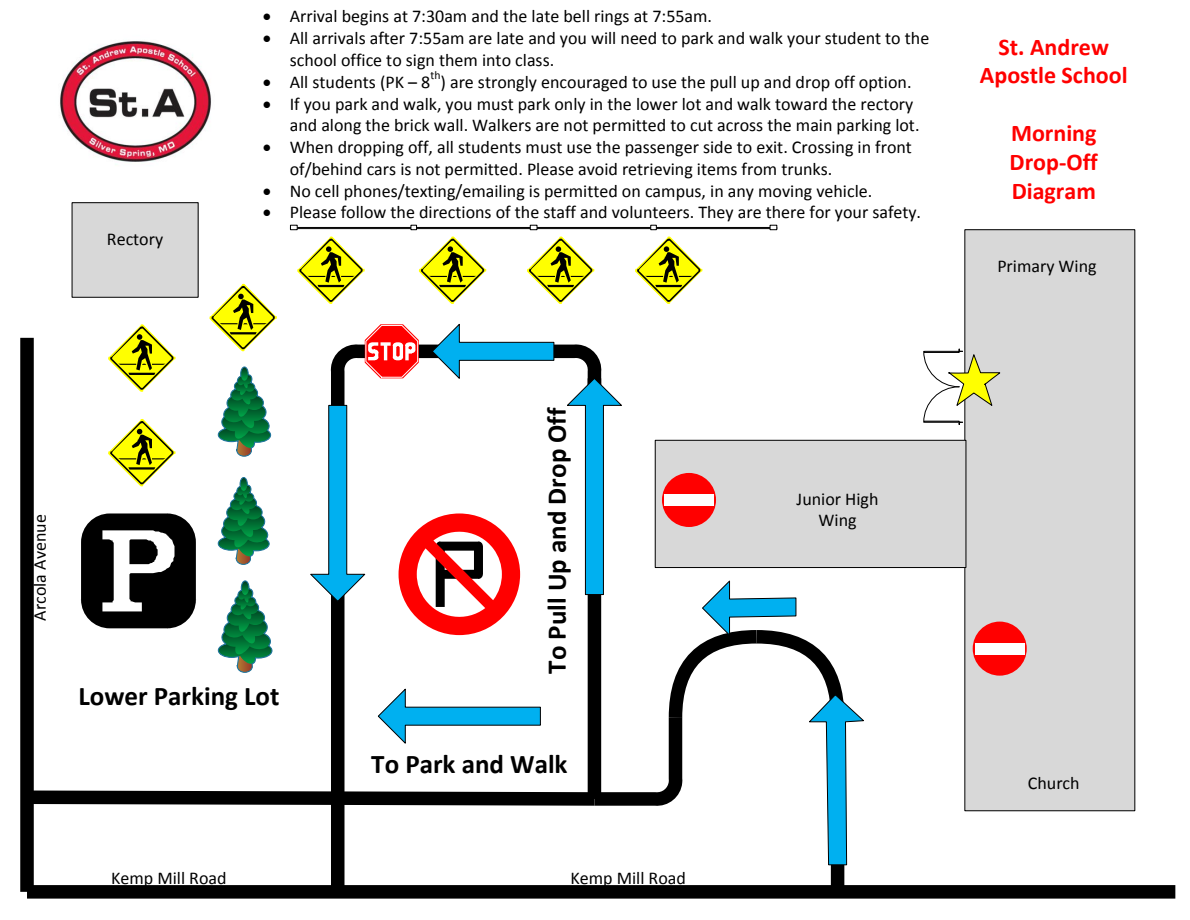
<style>
.page{position:relative;width:1190px;height:920px;background:#fff}
.page>*{position:absolute;margin:0;border:0;box-sizing:border-box;transform-origin:0 0}
.t1{font:700 27px "CALIBRI";color:#000}
.t2{font:700 24px/28.8px "CALIBRI";color:#f00;text-align:center}
.t3{font:18px/21.6px "CALIBRI";color:#000}
.t4{font:11.7px "CALIBRI";color:#000}
</style>
<div class="page">
<div style="left:964px;top:229px;width:170px;height:581px;background:#d8d8d8"></div>
<div style="left:655px;top:440px;width:310px;height:127px;background:#d8d8d8"></div>
<div style="left:830px;top:717px;width:14px;height:174px;background:#000"></div>
<div style="left:72px;top:202px;width:126px;height:95px;background:#d8d8d8"></div>
<div style="left:72px;top:202px;width:126px;height:95px;border:1px solid #000"></div>
<svg style="left:290px;top:225px;width:487px;height:5px"></svg>
<div style="left:972px;top:621px;width:54px;height:54px;background:#f00;border-radius:50%"></div>
<div style="left:974px;top:642px;width:50px;height:12px;background:#fff"></div>
<svg style="left:923px;top:348px;width:76px;height:76px"></svg>
<img style="left:60px;top:41px;width:151px;height:124px">
<div style="left:27px;top:884px;width:1148px;height:14px;background:#000"></div>
<div style="left:20px;top:337px;width:14px;height:554px;background:#000"></div>
<div style="left:331px;top:418px;width:13px;height:473px;background:#000"></div>
<svg style="left:20px;top:236px;width:844px;height:628px"></svg>
<p class="t3" style="left:107px;top:229px;width:58px">Rectory</p>
<p class="t3" style="left:262px;top:7px;width:451px">• Arrival begins at 7:30am and the late bell rings at 7:55am.</p>
<p class="t3" style="left:290px;top:28px;width:641px;text-indent:-27px">• All arrivals after 7:55am are late and you will need to park and walk your student to the school office to sign them into class.</p>
<p class="t3" style="left:262px;top:72px;width:169px">• All students (PK – 8</p>
<p class="t4" style="left:430px;top:71px;width:12px">th</p>
<p class="t3" style="left:440px;top:72px;width:472px">) are strongly encouraged to use the pull up and drop off option.</p>
<p class="t3" style="left:289px;top:94px;width:631px;text-indent:-27px">• If you park and walk, you must park only in the lower lot and walk toward the rectory and along the brick wall. Walkers are not permitted to cut across the main parking lot.</p>
<p class="t3" style="left:289px;top:137px;width:623px;text-indent:-27px">• When dropping off, all students must use the passenger side to exit. Crossing in front of/behind cars is not permitted. Please avoid retrieving items from trunks.</p>
<p class="t3" style="left:262px;top:181px;width:611px">• No cell phones/texting/emailing is permitted on campus, in any moving vehicle.</p>
<p class="t3" style="left:262px;top:203px;width:660px">• Please follow the directions of the staff and volunteers. They are there for your safety.</p>
<h2 class="t2" style="left:979px;top:34px;width:149px">St. Andrew<br>Apostle School</h2>
<h2 class="t2" style="left:1009px;top:121px;width:90px;text-align:justify">Morning Drop-Off Diagram</h2>
<p class="t3" style="left:997px;top:256px;width:101px">Primary Wing</p>
<p class="t3" style="left:30px;top:620px;width:107px;rotate:-90deg">Arcola Avenue</p>
<h1 class="t1" style="left:78px;top:686px;width:202px">Lower Parking Lot</h1>
<p class="t3" style="left:111px;top:867px;width:117px">Kemp Mill Road</p>
<h1 class="t1" style="left:547px;top:673px;width:267px;rotate:-90deg">To Pull Up and Drop Off</h1>
<h1 class="t1" style="left:371px;top:754px;width:198px">To Park and Walk</h1>
<p class="t3" style="left:570px;top:867px;width:117px">Kemp Mill Road</p>
<p class="t3" style="left:796px;top:489px;width:83px;text-align:center">Junior High<br>Wing</p>
<p class="t3" style="left:1027px;top:773px;width:53px">Church</p>
</div>
